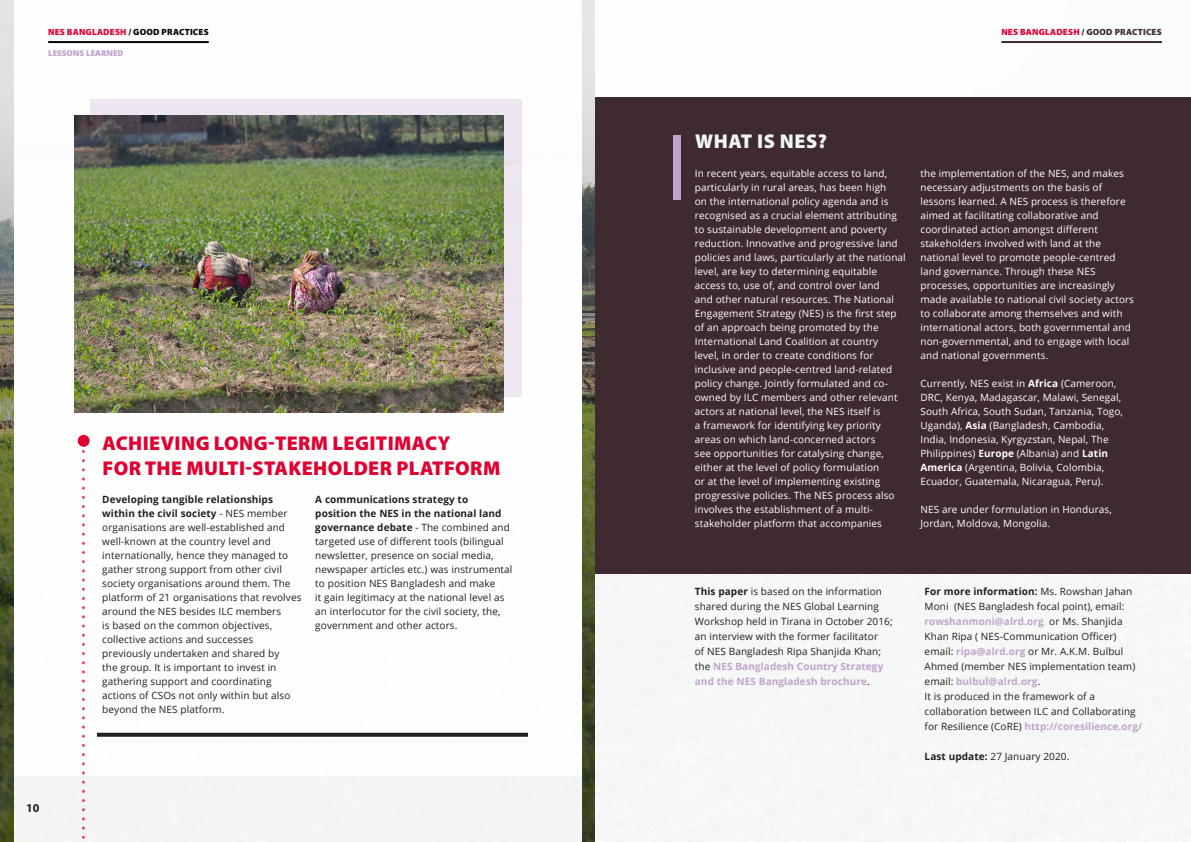
<style>
.page{position:relative;width:1191px;height:842px;background:#fff}
.page>*{position:absolute;margin:0;border:0;box-sizing:border-box;transform-origin:0 0}
.h2b_english{font:900 20px/25px "Myriad Pro";letter-spacing:.02em;color:#e00031}
.h2b_english-2{font:900 20px "Myriad Pro";letter-spacing:.03em;color:#f0f7f5}
.t1{font:700 12px "Myriad Pro";color:#231f20}
.t2{font:10px/14px "Open Sans";letter-spacing:.01em;color:#fff}
.t3{font:10px/14px "Open Sans";letter-spacing:.01em;color:#231f20}
.h4c{font:900 9px "Myriad Pro";letter-spacing:.02em;color:#e00031}
.h4c-2{font:900 9px "Myriad Pro";letter-spacing:.02em;color:#040503}
.t4{font:800 8px "Open Sans";color:#c0a3cd}
.s1{color:#e00031}
.s2{font-weight:700}
.s3{color:#231f20}
.s4{color:#3f2a2f}
.s5{font-weight:700;color:#c0a3cd}
</style>
<div class="page">
<img style="left:0;top:0;width:595px;height:842px">
<div style="left:14px;top:0;width:567px;height:842px;background:#fff"></div>
<div style="left:595px;top:0;width:596px;height:842px;background:#f6f7f7"></div>
<div style="left:595px;top:97px;width:595px;height:476px;background:#3f2a2f"></div>
<hr style="left:1001px;top:41px;width:160px;height:2px;background:#3f2a2f">
<svg style="left:97px;top:733px;width:431px;height:4px;background:#2f2b2c"></svg>
<div style="left:673px;top:135px;width:7px;height:65px;background:#c0a3cd"></div>
<div style="left:90px;top:100px;width:431px;height:297px;background:#ede6f1"></div>
<img style="left:74px;top:116px;width:430px;height:297px">
<svg style="left:82px;top:451px;width:3px;height:391px"></svg>
<div style="left:78px;top:435px;width:12px;height:12px;background:#e00031;border-radius:50%"></div>
<hr style="left:48px;top:41px;width:161px;height:2px;background:#040503">
<p class="h4c-2" style="left:48px;top:27px;width:162px"><span class="s1">NES BANGLADESH</span> / GOOD PRACTICES</p>
<p class="t4" style="left:48px;top:47px;width:77px">LESSONS LEARNED</p>
<p class="t1" style="left:26px;top:801px;width:15px">10</p>
<p class="h2b_english" style="left:102px;top:431px;width:399px">ACHIEVING LONG-TERM LEGITIMACY<br>FOR THE MULTI-STAKEHOLDER PLATFORM</p>
<p class="t3" style="left:102px;top:492px;width:201px"><span class="s2">Developing tangible relationships within the civil society</span> - NES member organisations are well-established and well-known at the country level and internationally, hence they managed to gather strong support from other civil society organisations around them. The platform of 21 organisations that revolves around the NES besides ILC members<br>is based on the common objectives, collective actions and successes previously undertaken and shared by<br>the group. It is important to invest in gathering support and coordinating actions of CSOs not only within but also beyond the NES platform.</p>
<p class="t3" style="left:315px;top:492px;width:199px"><span class="s2">A communications strategy to<br>position the NES in the national land governance debate</span> - The combined and targeted use of different tools (bilingual newsletter, presence on social media, newspaper articles etc.) was instrumental to position NES Bangladesh and make<br>it gain legitimacy at the national level as an interlocutor for the civil society, the, government and other actors.</p>
<p class="h4c" style="left:1001px;top:27px;width:162px">NES BANGLADESH <span class="s3">/</span> <span class="s4">GOOD PRACTICES</span></p>
<p class="h2b_english-2" style="left:695px;top:130px;width:133px">WHAT IS NES?</p>
<p class="t2" style="left:695px;top:166px;width:212px">In recent years, equitable access to land, particularly in rural areas, has been high<br>on the international policy agenda and is recognised as a crucial element attributing to sustainable development and poverty reduction. Innovative and progressive land policies and laws, particularly at the national level, are key to determining equitable access to, use of, and control over land<br>and other natural resources. The National Engagement Strategy (NES) is the first step of an approach being promoted by the International Land Coalition at country<br>level, in order to create conditions for inclusive and people-centred land-related policy change. Jointly formulated and co&shy;owned by ILC members and other relevant actors at national level, the NES itself is<br>a framework for identifying key priority areas on which land-concerned actors<br>see opportunities for catalysing change, either at the level of policy formulation<br>or at the level of implementing existing progressive policies. The NES process also involves the establishment of a multi&shy;stakeholder platform that accompanies</p>
<p class="t2" style="left:920px;top:166px;width:215px">the implementation of the NES, and makes necessary adjustments on the basis of lessons learned. A NES process is therefore aimed at facilitating collaborative and coordinated action amongst different stakeholders involved with land at the national level to promote people-centred land governance. Through these NES processes, opportunities are increasingly made available to national civil society actors to collaborate among themselves and with international actors, both governmental and non-governmental, and to engage with local and national governments.</p>
<p class="t2" style="left:920px;top:376px;width:204px">Currently, NES exist in <span class="s2">Africa</span> (Cameroon,<br>DRC, Kenya, Madagascar, Malawi, Senegal,<br>South Africa, South Sudan, Tanzania, Togo,</p>
<p class="t2" style="left:920px;top:418px;width:190px">Uganda), <span class="s2">Asia</span> (Bangladesh, Cambodia, India, Indonesia, Kyrgyzstan, Nepal, The Philippines) <span class="s2">Europe</span> (Albania) and <span class="s2">Latin America</span> (Argentina, Bolivia, Colombia, Ecuador, Guatemala, Nicaragua, Peru).</p>
<p class="t2" style="left:920px;top:502px;width:193px">NES are under formulation in Honduras,<br>Jordan, Moldova, Mongolia.</p>
<p class="t3" style="left:695px;top:584px;width:199px;line-height:15px"><span class="s2">This paper</span> is based on the information shared during the NES Global Learning Workshop held in Tirana in October 2016; an interview with the former facilitator<br>of NES Bangladesh Ripa Shanjida Khan; the <span class="s5">NES Bangladesh Country Strategy and the NES Bangladesh brochure</span>.</p>
<p class="t3" style="left:924px;top:584px;width:212px;line-height:15px"><span class="s2">For more information:</span> Ms. Rowshan Jahan Moni (NES Bangladesh focal point), email: <span class="s5">rowshanmoni@alrd.org</span> or Ms. Shanjida Khan Ripa ( NES-Communication Officer) email: <span class="s5">ripa@alrd.org</span> or Mr. A.K.M. Bulbul Ahmed (member NES implementation team) email: <span class="s5">bulbul@alrd.org</span>.</p>
<p class="t3" style="left:924px;top:689px;width:219px;line-height:15px">It is produced in the framework of a collaboration between ILC and Collaborating for Resilience (CoRE) <span class="s5">http://coresilience.org/</span></p>
<p class="t3" style="left:924px;top:749px;width:146px"><span class="s2">Last update:</span> 27 January 2020.</p>
</div>
